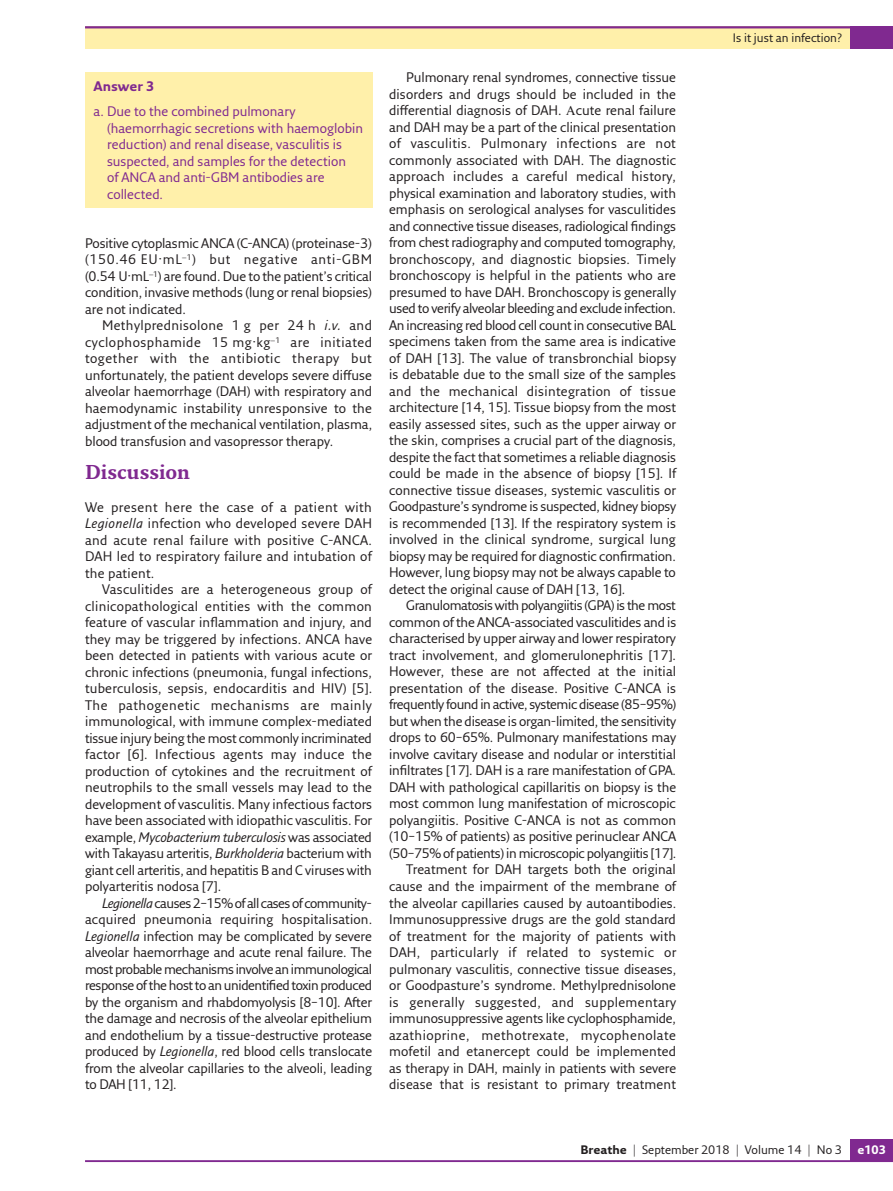
<style>
.page{position:relative;width:893px;height:1191px;background:#fff}
.page>*{position:absolute;margin:0;border:0;box-sizing:border-box;transform-origin:0 0}
.t1{font:700 19.5px "Fresco Std";letter-spacing:-.005em;color:#802990}
.t2{font:13.5px/16.5px "Fresco Sans Pro";letter-spacing:-.005em;color:#231f20;text-align:justify}
.t3{font:13.5px/16.5px "Fresco Sans Pro";color:#802990}
.t4{font:700 13.5px "Fresco Sans Pro";letter-spacing:.005em;color:#802990}
.t5{font:12px "Fresco Sans Pro";color:#231f20}
.t6{font:700 12px "Fresco Sans Pro";color:#fff}
.s1{font-style:italic}
.s2{font-weight:700}
</style>
<div class="page">
<hr style="left:85px;top:1160px;width:808px;height:2px;background:#802990">
<div style="left:850px;top:1138px;width:43px;height:23px;background:#802990"></div>
<div style="left:85px;top:26px;width:808px;height:23px;background:#fff0aa"></div>
<hr style="left:85px;top:26px;width:808px;height:2px;background:#802990">
<div style="left:850px;top:26px;width:43px;height:23px;background:#802990"></div>
<div style="left:85px;top:72px;width:287px;height:135px;background:#fff0aa"></div>
<p class="t4" style="left:94px;top:78px;width:62px">Answer 3</p>
<p class="t3" style="left:107px;top:103px;width:258px;text-indent:-13px">a. Due to the combined pulmonary (haemorrhagic secretions with haemoglobin reduction) and renal disease, vasculitis is suspected, and samples for the detection<br>of ANCA and anti-GBM antibodies are collected.</p>
<p class="t2" style="left:85px;top:234px;width:289px">Positive cytoplasmic ANCA (C-ANCA) (proteinase-3) (150.46 EU·mL−<sup>1</sup>) but negative anti-GBM (0.54 U·mL−<sup>1</sup>) are found. Due to the patient’s critical condition, invasive methods (lung or renal biopsies) are not indicated.</p>
<p class="t2" style="left:85px;top:317px;width:289px;text-indent:17px">Methylprednisolone 1 g per 24 h <span class="s1">i.v.</span> and cyclophosphamide 15 mg·kg−<sup>1</sup> are initiated together with the antibiotic therapy but unfortunately, the patient develops severe diffuse alveolar haemorrhage (DAH) with respiratory and haemodynamic instability unresponsive to the adjustment of the mechanical ventilation, plasma, blood transfusion and vasopressor therapy.</p>
<h1 class="t1" style="left:85px;top:459px;width:106px">Discussion</h1>
<p class="t2" style="left:85px;top:498px;width:289px">We present here the case of a patient with <span class="s1">Legionella</span> infection who developed severe DAH and acute renal failure with positive C-ANCA.<br>DAH led to respiratory failure and intubation of the patient.</p>
<p class="t2" style="left:85px;top:581px;width:289px;text-indent:17px">Vasculitides are a heterogeneous group of clinicopathological entities with the common feature of vascular inflammation and injury, and they may be triggered by infections. ANCA have been detected in patients with various acute or chronic infections (pneumonia, fungal infections, tuberculosis, sepsis, endocarditis and HIV) [5].<br>The pathogenetic mechanisms are mainly immunological, with immune complex-mediated tissue injury being the most commonly incriminated factor [6]. Infectious agents may induce the production of cytokines and the recruitment of neutrophils to the small vessels may lead to the development of vasculitis. Many infectious factors have been associated with idiopathic vasculitis. For example, <span class="s1">Mycobacterium tuberculosis</span> was associated with Takayasu arteritis, <span class="s1">Burkholderia</span> bacterium with giant cell arteritis, and hepatitis B and C viruses with polyarteritis nodosa [7].</p>
<p class="t2" style="left:85px;top:894px;width:289px;text-indent:17px"><span class="s1">Legionella</span> causes 2–15% of all cases of community&shy;acquired pneumonia requiring hospitalisation.<br><span class="s1">Legionella</span> infection may be complicated by severe alveolar haemorrhage and acute renal failure. The most probable mechanisms involve an immunological response of the host to an unidentified toxin produced by the organism and rhabdomyolysis [8–10]. After the damage and necrosis of the alveolar epithelium and endothelium by a tissue-destructive protease produced by <span class="s1">Legionella</span>, red blood cells translocate from the alveolar capillaries to the alveoli, leading to DAH [11, 12].</p>
<p class="t2" style="left:389px;top:69px;width:289px;text-indent:17px">Pulmonary renal syndromes, connective tissue disorders and drugs should be included in the differential diagnosis of DAH. cute renal failure and DAH may be a part of the clinical presentation of vasculitis. Pulmonary infections are not commonly associated with DAH. The diagnostic approach includes a careful medical history, physical examination and laboratory studies, with emphasis on serological analyses for vasculitides and connective tissue diseases, radiological findings from chest radiography and computed tomography, bronchoscopy, and diagnostic biopsies. Timely bronchoscopy is helpful in the patients who are presumed to have DAH. Bronchoscopy is generally used to verify alveolar bleeding and exclude infection.<br>An increasing red blood cell count in consecutive BAL specimens taken from the same area is indicative of DAH [13]. The value of transbronchial biopsy is debatable due to the small size of the samples and the mechanical disintegration of tissue architecture [14, 15]. Tissue biopsy from the most easily assessed sites, such as the upper airway or the skin, comprises a crucial part of the diagnosis, despite the fact that sometimes a reliable diagnosis could be made in the absence of biopsy [15]. If connective tissue diseases, systemic vasculitis or Goodpasture’s syndrome is suspected, kidney biopsy is recommended [13]. If the respiratory system is involved in the clinical syndrome, surgical lung biopsy may be required for diagnostic confirmation.<br>However, lung biopsy may not be always capable to detect the original cause of DAH [13, 16].</p>
<p class="t2" style="left:389px;top:597px;width:289px;text-align:right">Granulomatosis with polyangiitis (GPA) is the most common of the ANCA-associated vasculitides and is characterised by upper airway and lower respiratory tract involvement, and glomerulonephritis [17].<br>However, these are not affected at the initial presentation of the disease. Positive C-ANCA is frequently found in active, systemic disease (85–95%) but when the disease is organ-limited, the sensitivity drops to 60–65%. Pulmonary manifestations may involve cavitary disease and nodular or interstitial infiltrates [17]. DAH is a rare manifestation of GPA.<br>DAH with pathological capillaritis on biopsy is the most common lung manifestation of microscopic polyangiitis. Positive C-ANCA is not as common (10–15% of patients) as positive perinuclear ANCA (50–75% of patients) in microscopic polyangiitis [17].<br>Treatment for DAH targets both the original cause and the impairment of the membrane of the alveolar capillaries caused by autoantibodies.<br>Immunosuppressive drugs are the gold standard of treatment for the majority of patients with DAH, particularly if related to systemic or pulmonary vasculitis, connective tissue diseases, or Goodpasture’s syndrome. Methylprednisolone is generally suggested, and supplementary immunosuppressive agents like cyclophosphamide, azathioprine, methotrexate, mycophenolate mofetil and etanercept could be implemented as therapy in DAH, mainly in patients with severe disease that is resistant to primary treatment</p>
<p class="t5" style="left:733px;top:30px;width:111px">Is it just an infection?</p>
<p class="t5" style="left:580px;top:1142px;width:263px"><span class="s2">Breathe</span> | September 2018 | Volume 14 | No 3</p>
<p class="t6" style="left:857px;top:1142px;width:30px">e103</p>
</div>
